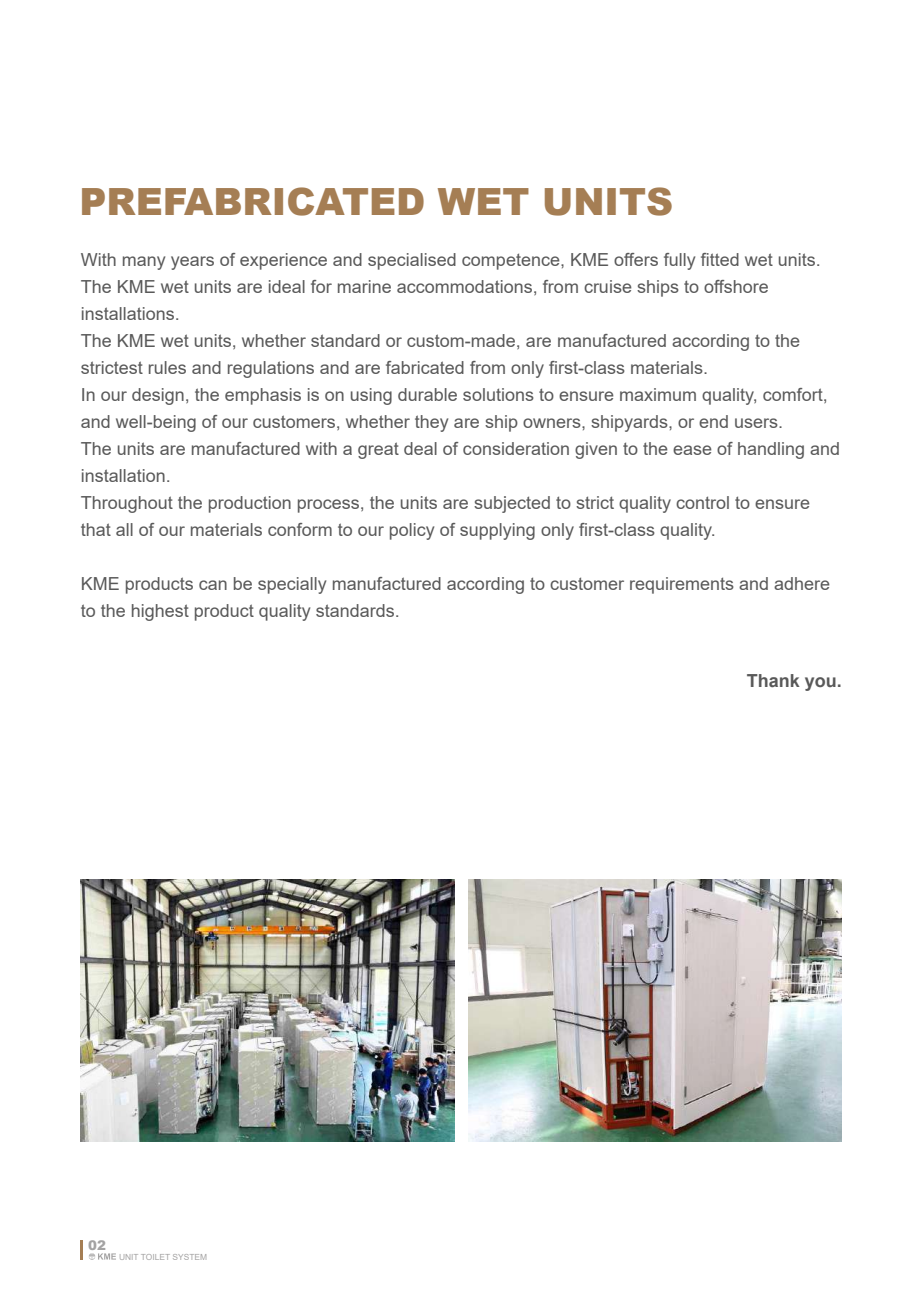
<style>
.page{position:relative;width:923px;height:1293px;background:#fff}
.page>*{position:absolute;margin:0;border:0;box-sizing:border-box;transform-origin:0 0}
.t1{font:900 37.5px "Arial";color:#a57e54}
.t2{font:18px/27px "Arial";color:#595959}
.t3{font:700 18px "Arial";color:#595959}
.t4{font:900 13.35px "Arial";color:#a4a3a3}
.t5{font:8.4px "Arial";color:#a5a4a4}
</style>
<div class="page">
<img style="left:81px;top:880px;width:374px;height:261px">
<img style="left:468px;top:880px;width:374px;height:261px">
<svg style="left:89px;top:1253px;width:27px;height:7px"></svg>
<hr style="left:81px;top:1240px;width:2px;height:20px;background:#a57e54">
<h1 class="t1" style="left:79px;top:175px;width:595px">PREFABRICATED WET UNITS</h1>
<p class="t2" style="left:81px;top:246px;width:761px">With many years of experience and specialised competence, KME offers fully fitted wet units.<br>The KME wet units are ideal for marine accommodations, from cruise ships to offshore installations.<br>The KME wet units, whether standard or custom-made, are manufactured according to the strictest rules and regulations and are fabricated from only first-class materials.<br>In our design, the emphasis is on using durable solutions to ensure maximum quality, comfort, and well-being of our customers, whether they are ship owners, shipyards, or end users.<br>The units are manufactured with a great deal of consideration given to the ease of handling and installation.<br>Throughout the production process, the units are subjected to strict quality control to ensure that all of our materials conform to our policy of supplying only first-class quality.</p>
<p class="t2" style="left:81px;top:570px;width:751px">KME products can be specially manufactured according to customer requirements and adhere to the highest product quality standards.</p>
<p class="t4" style="left:88px;top:1235px;width:19px">02</p>
<p class="t5" style="left:119px;top:1251px;width:90px">UNIT TOILET SYSTEM</p>
<p class="t3" style="left:747px;top:668px;width:97px">Thank you.</p>
</div>
